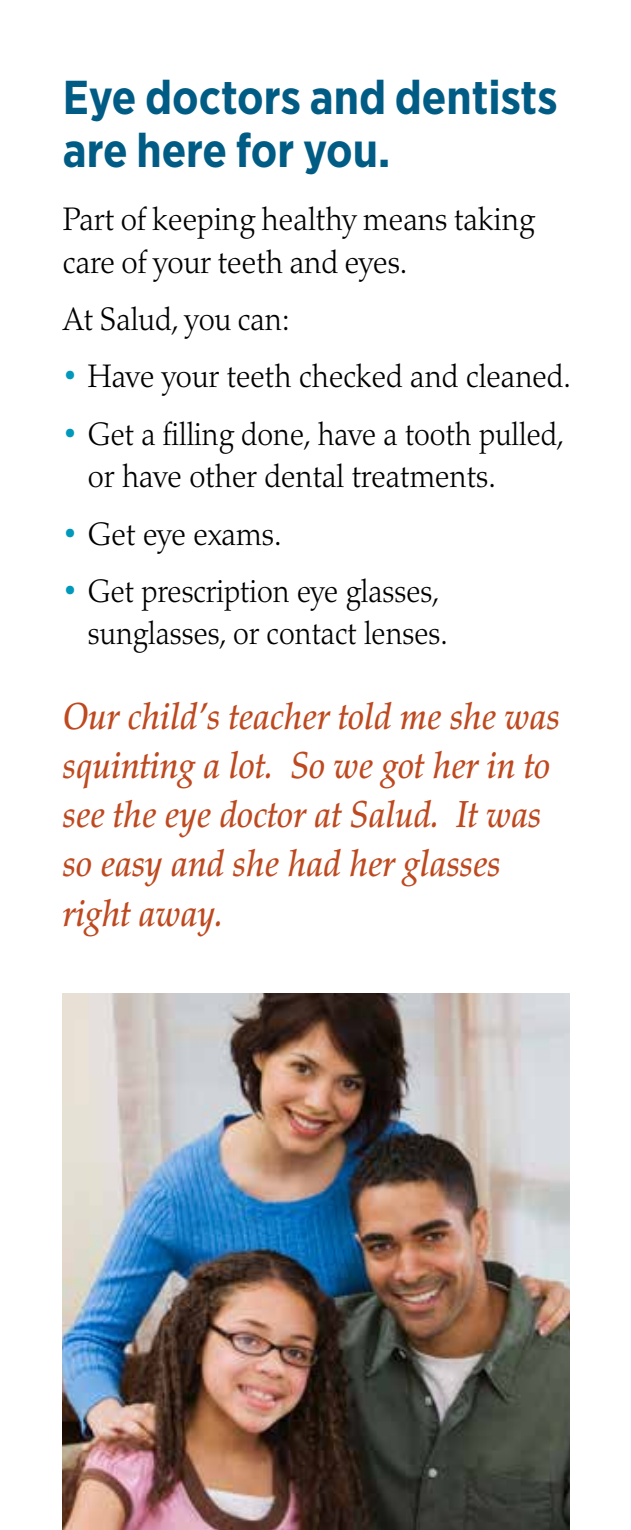
<style>
.page{position:relative;width:631px;height:1530px;background:#fff}
.page>*{position:absolute;margin:0;border:0;box-sizing:border-box;transform-origin:0 0}
.t1{font:700 47.5px/53.5px "Gotham Narrow";color:#005c84}
.t2{font:italic 500 37.5px/49.2px "Palatino";color:#bf491f;scale:.9 1}
.t3{font:300 32.5px/42.5px "Palatino";color:#000;scale:.9 1}
.t4{font:300 32.5px/42.5px "Palatino";color:#000;scale:.93 1}
.t5{font:300 32.5px "Palatino";color:#000;scale:.92 1}
.s1{font-family:"Gotham Narrow";font-weight:400;font-size:34px;color:#0099bc}
</style>
<div class="page">
<img style="left:63px;top:993px;width:506px;height:537px">
<p class="t1" style="left:63px;top:70px;width:495px">Eye doctors and dentists are here for you.</p>
<p class="t4" style="left:63px;top:198px;width:508px">Part of keeping healthy means taking care of your teeth and eyes.</p>
<p class="t5" style="left:63px;top:300px;width:248px">At Salud, you can:</p>
<p class="t5" style="left:63px;top:358px;width:553px"><span class="s1">•</span> Have your teeth checked and cleaned.</p>
<p class="t3" style="left:88px;top:413px;width:530px;text-indent:-25px"><span class="s1">•</span> Get a filling done, have a tooth pulled, or have other dental treatments.</p>
<p class="t4" style="left:63px;top:513px;width:236px"><span class="s1">•</span> Get eye exams.</p>
<p class="t3" style="left:63px;top:570px;width:428px;text-align:right"><span class="s1">•</span> Get prescription eye glasses, sunglasses, or contact lenses.</p>
<p class="t2" style="left:63px;top:692px;width:553px">Our child’s teacher told me she was squinting a lot. So we got her in to see the eye doctor at Salud. It was so easy and she had her glasses right away.</p>
</div>
